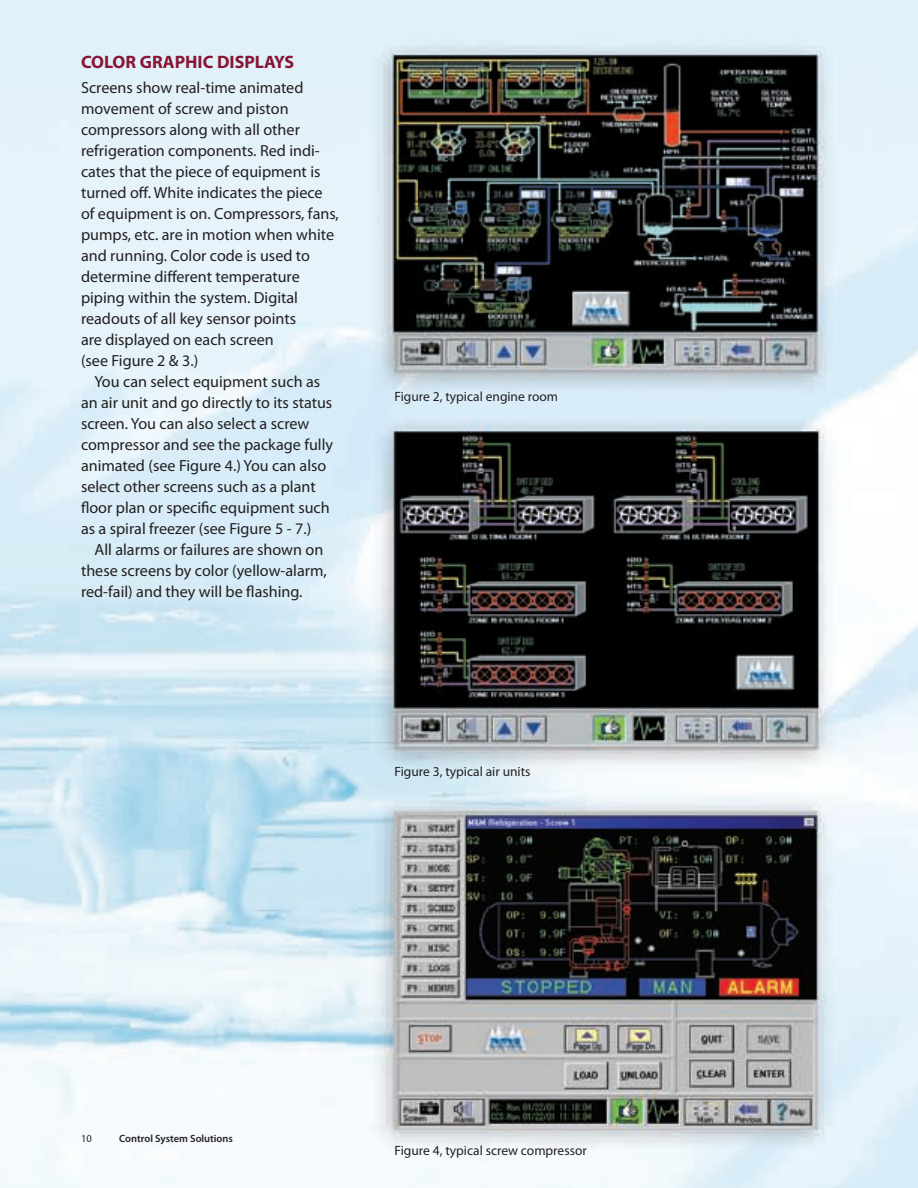
<style>
.page{position:relative;width:918px;height:1188px;background:#fff}
.page>*{position:absolute;margin:0;border:0;box-sizing:border-box;transform-origin:0 0}
.t1{font:700 18px "Myriad Pro";color:#881534}
.t2{font:16.2px/21px "Myriad Pro";color:#231f20}
.t3{font:13.5px "Myriad Pro";color:#231f20}
.t4{font:600 10.5px "Myriad Pro";color:#231f20}
.t5{font:10.5px "Myriad Pro";color:#231f20}
</style>
<div class="page">
<img style="left:0;top:0;width:918px;height:1188px">
<p class="t1" style="left:81px;top:51px;width:215px">COLOR GRAPHIC DISPLAYS</p>
<p class="t2" style="left:81px;top:77px;width:259px">Screens show real-time animated movement of screw and piston compressors along with all other refrigeration components. Red indi&shy;cates that the piece of equipment is turned off. White indicates the piece of equipment is on. Compressors, fans, pumps, etc. are in motion when white and running. Color code is used to determine different temperature piping within the system. Digital readouts of all key sensor points<br>are displayed on each screen<br>(see Figure 2 &amp; 3.)</p>
<p class="t2" style="left:81px;top:371px;width:254px;text-indent:13px">You can select equipment such as an air unit and go directly to its status screen. You can also select a screw compressor and see the package fully animated (see Figure 4.) You can also select other screens such as a plant floor plan or specific equipment such as a spiral freezer (see Figure 5 - 7.)</p>
<p class="t2" style="left:81px;top:539px;width:247px;text-indent:13px">All alarms or failures are shown on these screens by color (yellow-alarm, red-fail) and they will be flashing.</p>
<p class="t3" style="left:394px;top:389px;width:165px">Figure 2, typical engine room</p>
<p class="t3" style="left:394px;top:764px;width:138px">Figure 3, typical air units</p>
<p class="t5" style="left:81px;top:1133px;width:12px">10</p>
<p class="t4" style="left:119px;top:1133px;width:115px">Control System Solutions</p>
<p class="t3" style="left:394px;top:1143px;width:194px">Figure 4, typical screw compressor</p>
</div>
